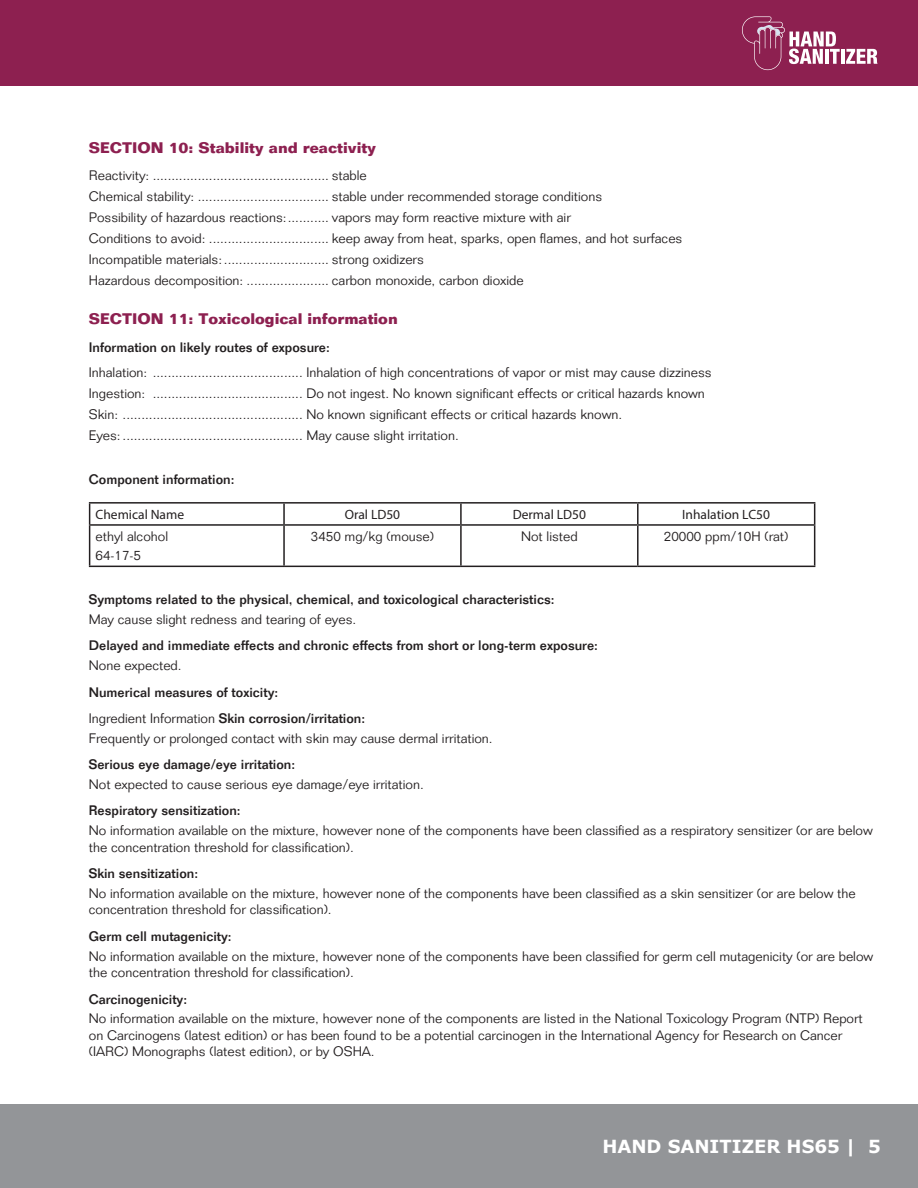
<style>
.page{position:relative;width:918px;height:1188px;background:#fff}
.page>*{position:absolute;margin:0;border:0;box-sizing:border-box;transform-origin:0 0}
.t1{font:700 18px "Verdana";color:#fff}
.t2{font:700 15px "Folio Std";color:#8d2050}
.t3{font:300 13.5px/21px "Folio Std";color:#231f20}
.t4{font:500 13.5px/26.5px "Folio Std";color:#231f20}
.t5{font:13.5px "Myriad Pro";color:#231f20}
.s1{font-weight:300}
</style>
<div class="page">
<div style="left:0;top:1105px;width:918px;height:83px;background:#939598"></div>
<div style="left:0;top:0;width:918px;height:86px;background:#8d2050"></div>
<hr style="left:841px;top:49px;width:3px;height:15px;background:#fff">
<svg style="left:846px;top:49px;width:32px;height:15px"></svg>
<svg style="left:742px;top:16px;width:98px;height:54px"></svg>
<hr style="left:89px;top:502px;width:195px;height:2px;background:#231f20">
<svg style="left:89px;top:504px;width:1px;height:20px"></svg>
<hr style="left:284px;top:502px;width:177px;height:2px;background:#231f20">
<hr style="left:283px;top:504px;width:2px;height:20px;background:#231f20">
<hr style="left:461px;top:502px;width:177px;height:2px;background:#231f20">
<hr style="left:460px;top:504px;width:2px;height:20px;background:#231f20">
<hr style="left:638px;top:502px;width:177px;height:2px;background:#231f20">
<hr style="left:637px;top:504px;width:2px;height:20px;background:#231f20">
<svg style="left:814px;top:504px;width:1px;height:20px"></svg>
<hr style="left:89px;top:524px;width:195px;height:2px;background:#231f20">
<hr style="left:89px;top:526px;width:1px;height:40px;background:#231f20">
<hr style="left:284px;top:524px;width:177px;height:2px;background:#231f20">
<hr style="left:283px;top:526px;width:2px;height:40px;background:#231f20">
<hr style="left:461px;top:524px;width:177px;height:2px;background:#231f20">
<hr style="left:460px;top:526px;width:2px;height:40px;background:#231f20">
<hr style="left:638px;top:524px;width:177px;height:2px;background:#231f20">
<hr style="left:637px;top:526px;width:2px;height:40px;background:#231f20">
<hr style="left:814px;top:526px;width:1px;height:40px;background:#231f20">
<hr style="left:89px;top:566px;width:195px;height:1px;background:#231f20">
<hr style="left:284px;top:566px;width:177px;height:1px;background:#231f20">
<hr style="left:461px;top:566px;width:177px;height:1px;background:#231f20">
<hr style="left:638px;top:566px;width:177px;height:1px;background:#231f20">
<p class="t2" style="left:89px;top:139px;width:289px">SECTION 10: Stability and reactivity</p>
<p class="t3" style="left:89px;top:164px;width:595px">Reactivity: ............................................... stable<br>Chemical stability: ................................... stable under recommended storage conditions<br>Possibility of hazardous reactions:........... vapors may form reactive mixture with air<br>Conditions to avoid: ................................ keep away from heat, sparks, open flames, and hot surfaces Incompatible materials:............................ strong oxidizers<br>Hazardous decomposition: ...................... carbon monoxide, carbon dioxide</p>
<p class="t2" style="left:89px;top:309px;width:310px">SECTION 11: Toxicological information</p>
<p class="t4" style="left:89px;top:334px;width:243px">Information on likely routes of exposure:</p>
<p class="t3" style="left:89px;top:361px;width:624px">Inhalation: ........................................ Inhalation of high concentrations of vapor or mist may cause dizziness Ingestion: ........................................ Do not ingest. No known significant effects or critical hazards known Skin: ................................................ No known significant effects or critical hazards known.<br>Eyes: ................................................ May cause slight irritation.</p>
<p class="t4" style="left:89px;top:466px;width:147px">Component information:</p>
<p class="t5" style="left:96px;top:506px;width:90px">Chemical Name</p>
<p class="t5" style="left:345px;top:506px;width:57px">Oral LD50</p>
<p class="t5" style="left:513px;top:506px;width:75px">Dermal LD50</p>
<p class="t5" style="left:682px;top:506px;width:89px">Inhalation LC50</p>
<p class="t3" style="left:96px;top:526px;width:74px;line-height:19.8px">ethyl alcohol<br>64-17-5</p>
<p class="t3" style="left:311px;top:525px;width:125px">3450 mg/kg (mouse)</p>
<p class="t3" style="left:521px;top:525px;width:58px">Not listed</p>
<p class="t3" style="left:664px;top:525px;width:126px">20000 ppm/10H (rat)</p>
<p class="t4" style="left:89px;top:586px;width:467px">Symptoms related to the physical, chemical, and toxicological characteristics:</p>
<p class="t3" style="left:89px;top:609px;width:269px">May cause slight redness and tearing of eyes.</p>
<p class="t4" style="left:89px;top:632px;width:511px">Delayed and immediate effects and chronic effects from short or long-term exposure:</p>
<p class="t3" style="left:89px;top:655px;width:94px">None expected.</p>
<p class="t4" style="left:89px;top:679px;width:278px">Numerical measures of toxicity:<br><span class="s1">Ingredient Information</span> Skin corrosion/irritation:</p>
<p class="t3" style="left:89px;top:728px;width:405px">Frequently or prolonged contact with skin may cause dermal irritation.</p>
<p class="t4" style="left:89px;top:751px;width:208px">Serious eye damage/eye irritation:</p>
<p class="t3" style="left:89px;top:774px;width:337px">Not expected to cause serious eye damage/eye irritation.</p>
<p class="t4" style="left:89px;top:797px;width:153px">Respiratory sensitization:</p>
<p class="t3" style="left:89px;top:822px;width:785px;line-height:16.5px">No information available on the mixture, however none of the components have been classified as a respiratory sensitizer (or are below the concentration threshold for classification).</p>
<p class="t4" style="left:89px;top:860px;width:111px">Skin sensitization:</p>
<p class="t3" style="left:89px;top:885px;width:768px;line-height:16.5px">No information available on the mixture, however none of the components have been classified as a skin sensitizer (or are below the concentration threshold for classification).</p>
<p class="t4" style="left:89px;top:923px;width:144px">Germ cell mutagenicity:</p>
<p class="t3" style="left:89px;top:948px;width:786px;line-height:16.5px">No information available on the mixture, however none of the components have been classified for germ cell mutagenicity (or are below the concentration threshold for classification).</p>
<p class="t4" style="left:89px;top:986px;width:100px">Carcinogenicity:</p>
<p class="t3" style="left:89px;top:1010px;width:775px;line-height:16.5px">No information available on the mixture, however none of the components are listed in the National Toxicology Program (NTP) Report on Carcinogens (latest edition) or has been found to be a potential carcinogen in the International Agency for Research on Cancer (IARC) Monographs (latest edition), or by OSHA.</p>
<h1 class="t1" style="left:603px;top:1134px;width:280px">HAND SANITIZER HS65 | 5</h1>
</div>
